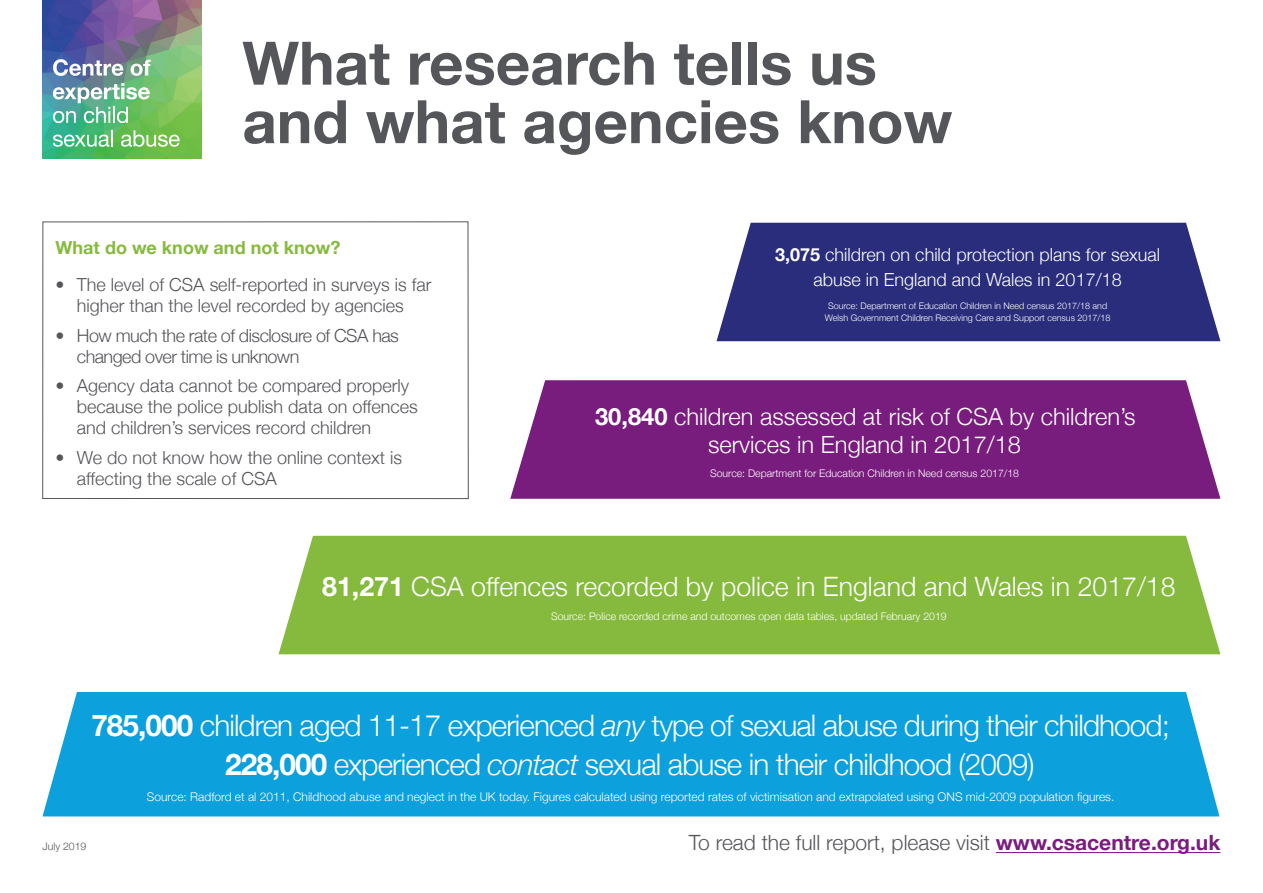
<style>
.page{position:relative;width:1263px;height:893px;background:#fff}
.page>*{position:absolute;margin:0;border:0;box-sizing:border-box;transform-origin:0 0}
.t1{font:700 60px/58.5px "Helvetica Neue";color:#55565a}
.t2{font:300 29.7px/39px "Helvetica Neue";letter-spacing:-.03em;color:#fff;text-align:center}
.t3{font:300 26.7px "Helvetica Neue";color:#fff}
.t4{font:300 23.7px/28.5px "Helvetica Neue";color:#fff;text-align:center}
.t5{font:300 21px "Helvetica Neue";color:#55565a}
.t6{font:300 18px/21px "Helvetica Neue";color:#55565a}
.t7{font:300 18px/25.5px "Helvetica Neue";color:#fff;text-align:center}
.t8{font:300 18px/21px "Helvetica Neue";letter-spacing:-.03em;color:#55565a}
.t9{font:700 18px "Helvetica Neue";color:#86ba3f}
.t10{font:300 12px "Helvetica Neue";color:#fff}
.t11{font:300 10.5px "Helvetica Neue";color:#fff}
.t12{font:300 10.5px "Helvetica Neue";color:#55565a}
.t13{font:300 9px/12px "Helvetica Neue";color:#fff;text-align:center}
.s1{font-weight:700}
.s2{font-style:italic}
.s3{font-weight:700;color:#781d7d}
</style>
<div class="page">
<img style="left:43px;top:0;width:158px;height:159px">
<svg style="left:53px;top:59px;width:70px;height:17px"></svg>
<svg style="left:131px;top:60px;width:20px;height:16px"></svg>
<svg style="left:53px;top:83px;width:97px;height:40px"></svg>
<svg style="left:53px;top:130px;width:60px;height:17px"></svg>
<svg style="left:121px;top:130px;width:59px;height:17px"></svg>
<hr style="left:996px;top:852px;width:224px;height:1px;background:#781d7d">
<div style="left:43px;top:222px;width:425px;height:277px;border:1px solid #55565a"></div>
<div style="left:43px;top:692px;width:1176px;height:124px;background:#0ca0dc"></div>
<div style="left:279px;top:536px;width:941px;height:118px;background:#86ba3f"></div>
<div style="left:510px;top:380px;width:710px;height:119px;background:#781d7d"></div>
<svg style="left:716px;top:223px;width:504px;height:118px;background:#383b85"></svg>
<h1 class="t1" style="left:242px;top:36px;width:711px">What research tells us and what agencies know</h1>
<p class="t9" style="left:56px;top:233px;width:286px">What do we know and not know?</p>
<p class="t6" style="left:56px;top:273px;width:377px;text-align:center">• The level of CSA self-reported in surveys is far higher than the level recorded by agencies</p>
<p class="t8" style="left:77px;top:324px;width:323px;text-indent:-21px">• How much the rate of disclosure of CSA has changed over time is unknown</p>
<p class="t6" style="left:77px;top:374px;width:342px;text-indent:-21px">• Agency data cannot be compared properly because the police publish data on offences and children’s services record children</p>
<p class="t6" style="left:77px;top:446px;width:327px;text-indent:-21px">• We do not know how the online context is affecting the scale of CSA</p>
<p class="t7" style="left:775px;top:240px;width:386px"><span class="s1">3,075</span> children on child protection plans for sexual abuse in England and Wales in 2017/18</p>
<p class="t13" style="left:825px;top:299px;width:287px">Source: Department of Education Children in Need census 2017/18 and<br>Welsh Government Children Receiving Care and Support census 2017/18</p>
<h3 class="t4" style="left:595px;top:401px;width:542px"><span class="s1">30,840</span> children assessed at risk of CSA by children’s services in England in 2017/18</h3>
<p class="t11" style="left:710px;top:465px;width:310px">Source: Department for Education Children in Need census 2017/18</p>
<h3 class="t3" style="left:322px;top:565px;width:855px"><span class="s1">81,271</span> CSA offences recorded by police in England and Wales in 2017/18</h3>
<p class="t11" style="left:551px;top:608px;width:397px">Source: Police recorded crime and outcomes open data tables, updated February 2019</p>
<h2 class="t2" style="left:91px;top:704px;width:1080px"><span class="s1">785,000</span> children aged 11-17 experienced <span class="s2">any</span> type of sexual abuse during their childhood;<br><span class="s1">228,000</span> experienced <span class="s2">contact</span> sexual abuse in their childhood (2009)</h2>
<p class="t10" style="left:147px;top:787px;width:969px">Source: Radford et al 2011, Childhood abuse and neglect in the UK today. Figures calculated using reported rates of victimisation and extrapolated using ONS mid-2009 population figures.</p>
<p class="t12" style="left:43px;top:838px;width:45px">July 2019</p>
<p class="t5" style="left:689px;top:826px;width:533px">To read the full report, please visit <span class="s3">www.csacentre.org.uk</span></p>
</div>
